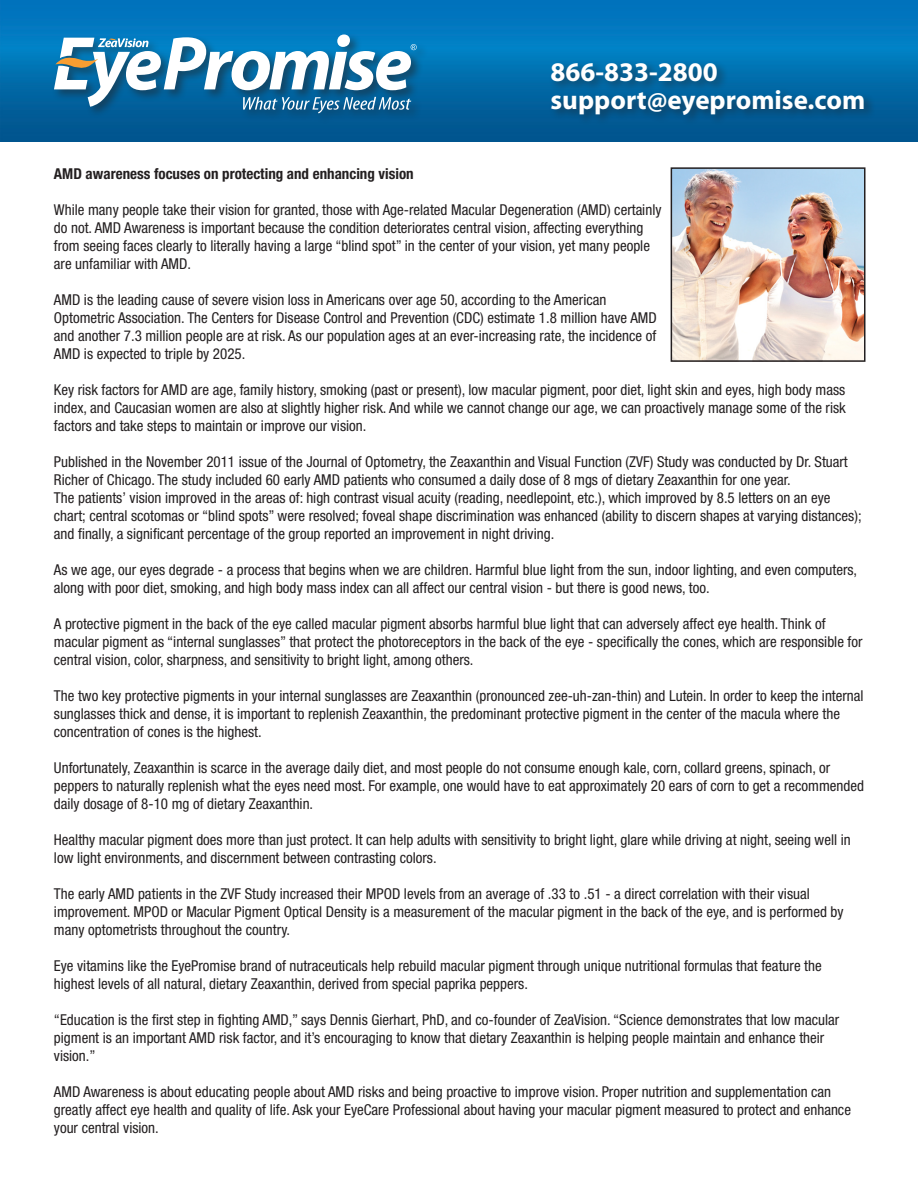
<style>
.page{position:relative;width:918px;height:1188px;background:#fff}
.page>*{position:absolute;margin:0;border:0;box-sizing:border-box;transform-origin:0 0}
.t1{font:700 27px "Myriad Pro";color:#fff}
.t2{font:condensed 15px/18px "Helvetica Neue";color:#231f20}
.t3{font:700 condensed 15px "Helvetica Neue";color:#231f20}
</style>
<div class="page">
<img style="left:0;top:0;width:918px;height:141px">
<div style="left:52px;top:32px;width:376px;height:93px;background:#231f20;opacity:.5"></div>
<svg style="left:54px;top:35px;width:363px;height:78px"></svg>
<div style="left:549px;top:60px;width:327px;height:66px;background:#231f20;opacity:.5"></div>
<img style="left:674px;top:170px;width:189px;height:189px">
<div style="left:671px;top:167px;width:195px;height:195px;border:2px solid #231f20"></div>
<p class="t1" style="left:551px;top:54px;width:169px">866-833-2800</p>
<p class="t1" style="left:551px;top:82px;width:316px">support@eyepromise.com</p>
<p class="t3" style="left:54px;top:165px;width:361px">AMD awareness focuses on protecting and enhancing vision</p>
<p class="t2" style="left:54px;top:201px;width:609px">While many people take their vision for granted, those with Age-related Macular Degeneration (AMD) certainly do not. AMD Awareness is important because the condition deteriorates central vision, affecting everything from seeing faces clearly to literally having a large “blind spot” in the center of your vision, yet many people are unfamiliar with AMD.</p>
<p class="t2" style="left:54px;top:291px;width:554px">AMD is the leading cause of severe vision loss in Americans over age 50, according to the American</p>
<p class="t2" style="left:54px;top:309px;width:604px;text-align:justify">Optometric Association. The Centers for Disease Control and Prevention (CDC) estimate 1.8 million have AMD and another 7.3 million people are at risk. As our population ages at an ever-increasing rate, the incidence of AMD is expected to triple by 2025.</p>
<p class="t2" style="left:54px;top:381px;width:793px">Key risk factors for AMD are age, family history, smoking (past or present), low macular pigment, poor diet, light skin and eyes, high body mass</p>
<p class="t2" style="left:54px;top:399px;width:793px">index, and Caucasian women are also at slightly higher risk. And while we cannot change our age, we can proactively manage some of the risk</p>
<p class="t2" style="left:54px;top:417px;width:314px">factors and take steps to maintain or improve our vision.</p>
<p class="t2" style="left:54px;top:453px;width:795px">Published in the November 2011 issue of the Journal of Optometry, the Zeaxanthin and Visual Function (ZVF) Study was conducted by Dr. Stuart</p>
<p class="t2" style="left:54px;top:471px;width:738px">Richer of Chicago. The study included 60 early AMD patients who consumed a daily dose of 8 mgs of dietary Zeaxanthin for one year.</p>
<p class="t2" style="left:54px;top:489px;width:809px">The patients’ vision improved in the areas of: high contrast visual acuity (reading, needlepoint, etc.), which improved by 8.5 letters on an eye chart; central scotomas or “blind spots” were resolved; foveal shape discrimination was enhanced (ability to discern shapes at varying distances); and finally, a significant percentage of the group reported an improvement in night driving.</p>
<p class="t2" style="left:54px;top:561px;width:805px">As we age, our eyes degrade - a process that begins when we are children. Harmful blue light from the sun, indoor lighting, and even computers, along with poor diet, smoking, and high body mass index can all affect our central vision - but there is good news, too.</p>
<p class="t2" style="left:54px;top:615px;width:810px">A protective pigment in the back of the eye called macular pigment absorbs harmful blue light that can adversely affect eye health. Think of macular pigment as “internal sunglasses” that protect the photoreceptors in the back of the eye - specifically the cones, which are responsible for central vision, color, sharpness, and sensitivity to bright light, among others.</p>
<p class="t2" style="left:54px;top:687px;width:811px">The two key protective pigments in your internal sunglasses are Zeaxanthin (pronounced zee-uh-zan-thin) and Lutein. In order to keep the internal sunglasses thick and dense, it is important to replenish Zeaxanthin, the predominant protective pigment in the center of the macula where the</p>
<p class="t2" style="left:54px;top:723px;width:209px">concentration of cones is the highest.</p>
<p class="t2" style="left:54px;top:759px;width:812px">Unfortunately, Zeaxanthin is scarce in the average daily diet, and most people do not consume enough kale, corn, collard greens, spinach, or peppers to naturally replenish what the eyes need most. For example, one would have to eat approximately 20 ears of corn to get a recommended daily dosage of 8-10 mg of dietary Zeaxanthin.</p>
<p class="t2" style="left:54px;top:831px;width:798px">Healthy macular pigment does more than just protect. It can help adults with sensitivity to bright light, glare while driving at night, seeing well in low light environments, and discernment between contrasting colors.</p>
<p class="t2" style="left:54px;top:885px;width:757px">The early AMD patients in the ZVF Study increased their MPOD levels from an average of .33 to .51 - a direct correlation with their visual</p>
<p class="t2" style="left:54px;top:903px;width:791px">improvement. MPOD or Macular Pigment Optical Density is a measurement of the macular pigment in the back of the eye, and is performed by many optometrists throughout the country.</p>
<p class="t2" style="left:54px;top:957px;width:769px">Eye vitamins like the EyePromise brand of nutraceuticals help rebuild macular pigment through unique nutritional formulas that feature the</p>
<p class="t2" style="left:54px;top:975px;width:476px">highest levels of all natural, dietary Zeaxanthin, derived from special paprika peppers.</p>
<p class="t2" style="left:54px;top:1011px;width:787px">“Education is the first step in fighting AMD,” says Dennis Gierhart, PhD, and co-founder of ZeaVision. “Science demonstrates that low macular</p>
<p class="t2" style="left:54px;top:1029px;width:772px">pigment is an important AMD risk factor, and it’s encouraging to know that dietary Zeaxanthin is helping people maintain and enhance their</p>
<p class="t2" style="left:54px;top:1047px;width:43px">vision.”</p>
<p class="t2" style="left:54px;top:1083px;width:799px">AMD Awareness is about educating people about AMD risks and being proactive to improve vision. Proper nutrition and supplementation can greatly affect eye health and quality of life. Ask your EyeCare Professional about having your macular pigment measured to protect and enhance your central vision.</p>
</div>
